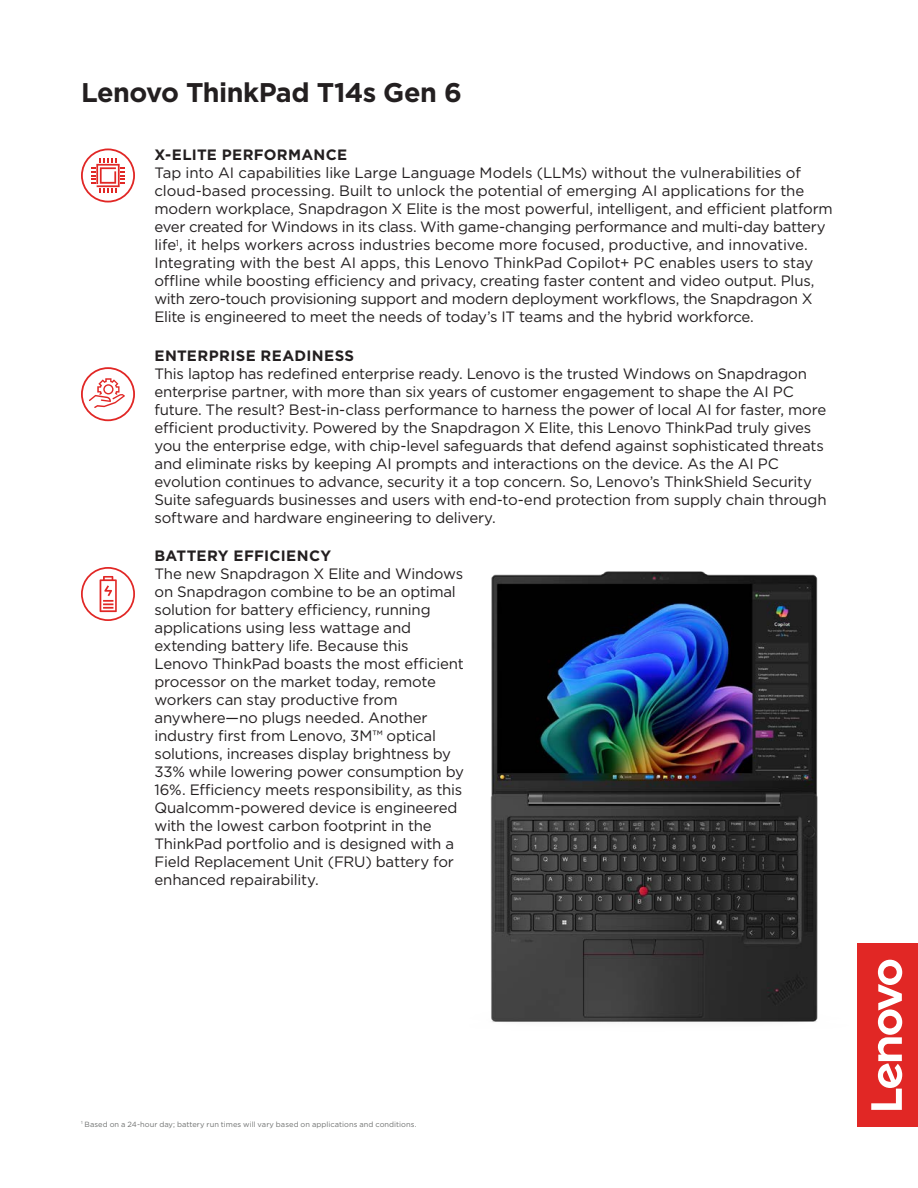
<style>
.page{position:relative;width:918px;height:1188px;background:#fff}
.page>*{position:absolute;margin:0;border:0;box-sizing:border-box;transform-origin:0 0}
.t1{font:700 27px "Gotham";letter-spacing:-.02em;color:#231f20}
.t2{font:15px/18px "Gotham";letter-spacing:-.015em;color:#231f20}
.t3{font:7.5px "Gotham";letter-spacing:.005em;color:#6f7170}
.s1{font-weight:700}
</style>
<div class="page">
<div style="left:857px;top:943px;width:61px;height:184px;background:#e12725"></div>
<svg style="left:871px;top:1053px;width:31px;height:57px"></svg>
<img style="left:490px;top:571px;width:413px;height:482px">
<svg style="left:81px;top:148px;width:54px;height:54px"></svg>
<svg style="left:81px;top:567px;width:54px;height:54px"></svg>
<svg style="left:81px;top:367px;width:54px;height:54px"></svg>
<p class="t1" style="left:81px;top:75px;width:382px">Lenovo ThinkPad T14s Gen 6</p>
<p class="t2" style="left:154px;top:146px;width:680px"><span class="s1">X-ELITE PERFORMANCE<br></span>Tap into AI capabilities like Large Language Models (LLMs) without the vulnerabilities of cloud-based processing. Built to unlock the potential of emerging AI applications for the modern workplace, Snapdragon X Elite is the most powerful, intelligent, and efficient platform ever created for Windows in its class. With game-changing performance and multi-day battery life<sup>1</sup>, it helps workers across industries become more focused, productive, and innovative.<br>Integrating with the best AI apps, this Lenovo ThinkPad Copilot+ PC enables users to stay offline while boosting efficiency and privacy, creating faster content and video output. Plus, with zero-touch provisioning support and modern deployment workflows, the Snapdragon X Elite is engineered to meet the needs of today’s IT teams and the hybrid workforce.</p>
<p class="t2" style="left:154px;top:346px;width:674px"><span class="s1">ENTERPRISE READINESS<br></span>This laptop has redefined enterprise ready. Lenovo is the trusted Windows on Snapdragon enterprise partner, with more than six years of customer engagement to shape the AI PC future. The result? Best-in-class performance to harness the power of local AI for faster, more efficient productivity. Powered by the Snapdragon X Elite, this Lenovo ThinkPad truly gives you the enterprise edge, with chip-level safeguards that defend against sophisticated threats and eliminate risks by keeping AI prompts and interactions on the device. As the AI PC evolution continues to advance, security it a top concern. So, Lenovo’s ThinkShield Security Suite safeguards businesses and users with end-to-end protection from supply chain through software and hardware engineering to delivery.</p>
<p class="t2" style="left:154px;top:546px;width:311px"><span class="s1">BATTERY EFFICIENCY<br></span>The new Snapdragon X Elite and Windows on Snapdragon combine to be an optimal solution for battery efficiency, running applications using less wattage and extending battery life. Because this Lenovo ThinkPad boasts the most efficient processor on the market today, remote workers can stay productive from anywhere—no plugs needed. Another industry first from Lenovo, 3M™ optical solutions, increases display brightness by 33% while lowering power consumption by 16%. Efficiency meets responsibility, as this Qualcomm-powered device is engineered with the lowest carbon footprint in the ThinkPad portfolio and is designed with a Field Replacement Unit (FRU) battery for enhanced repairability.</p>
<p class="t3" style="left:81px;top:1120px;width:337px"><sup>1</sup> Based on a 24-hour day; battery run times will vary based on applications and conditions.</p>
</div>
